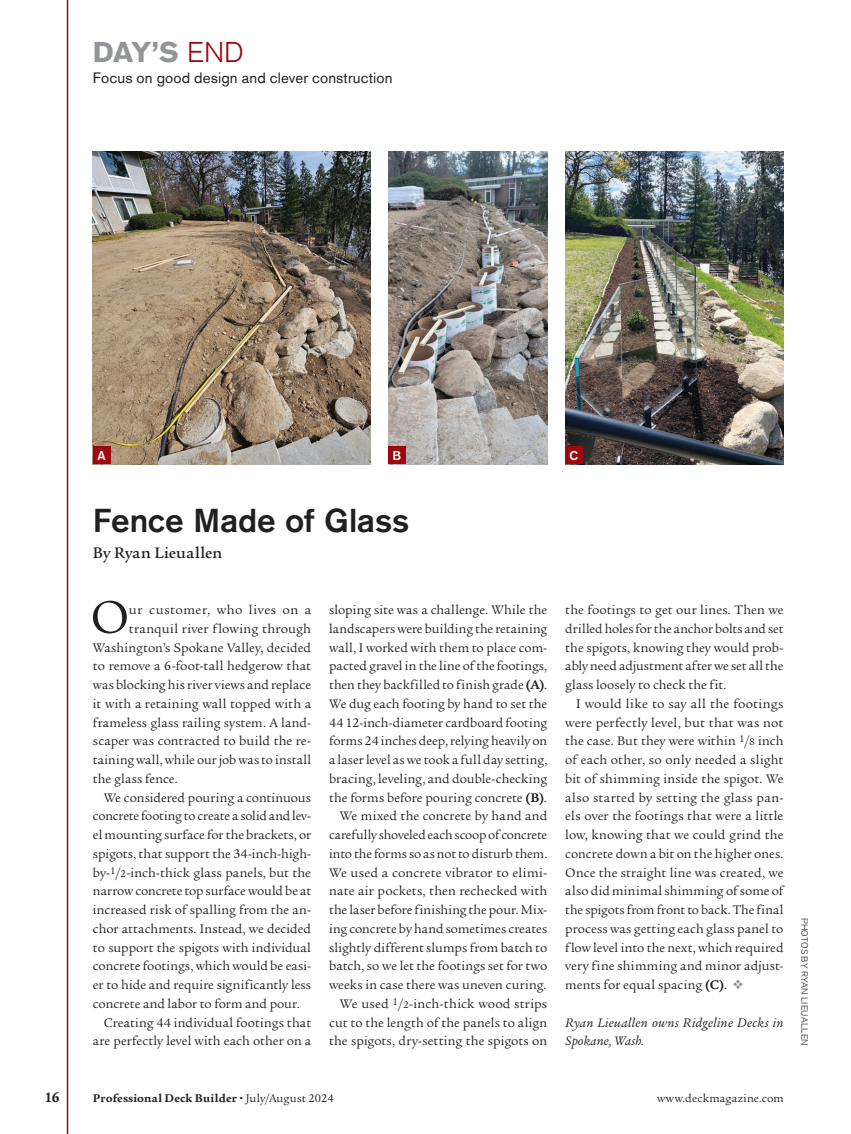
<style>
.page{position:relative;width:851px;height:1134px;background:#fff}
.page>*{position:absolute;margin:0;border:0;box-sizing:border-box;transform-origin:0 0}
.Body_-_Drop_Cap{font:50.1px "Legacy Serif Std";color:#231f20}
.Head_-_Department{font:500 33px "Akzidenz Grotesk Std";letter-spacing:-.005em;color:#231f20}
.Eyebrow_-_Department{font:700 28.5px "Akzidenz Grotesk Std";color:#939598}
.Byline{font:500 16.5px "Legacy Serif Std";letter-spacing:.01em;color:#231f20}
.Tagline_-_lead_page{font:15px "Akzidenz Grotesk Std";letter-spacing:.01em;color:#231f20}
.t1{font:700 15px "Legacy Serif Std";color:#231f20}
.Body_-_Normal{font:13.5px/18.8px "Legacy Serif Std";letter-spacing:.005em;color:#231f20;text-align:justify}
.Body_-_Drop_Cap-2{font:13.5px "Legacy Serif Std";letter-spacing:.01em;color:#231f20}
.Body_-_Italic_no_ind{font:italic 13.5px/18.8px "Legacy Serif Std";letter-spacing:.02em;color:#231f20}
.Body_-_Drop_Cap-3{font:13.5px "Legacy Serif Std";letter-spacing:.04em;color:#231f20}
.Caption{font:500 12.75px "Akzidenz Grotesk Std";color:#fff}
.t2{font:700 12px "Legacy Serif Std";letter-spacing:.015em;color:#231f20}
.t3{font:12px "Legacy Serif Std";letter-spacing:.015em;color:#231f20}
.Credit{font:300 9px "Akzidenz Grotesk Std";letter-spacing:.03em;color:#231f20}
.s1{font-weight:300;color:#9d070d}
.s2{font-size:10.5px}
.s3{font-weight:700}
.s4{color:#939598}
.s5{font-weight:900}
.s6{font-weight:400}
</style>
<div class="page">
<hr style="left:67px;top:0;width:1px;height:1134px;background:#9d070d">
<img style="left:388px;top:151px;width:159px;height:313px">
<img style="left:93px;top:151px;width:277px;height:313px">
<div style="left:93px;top:447px;width:17px;height:17px;background:#9d070d"></div>
<div style="left:388px;top:447px;width:17px;height:17px;background:#9d070d"></div>
<img style="left:565px;top:151px;width:218px;height:313px">
<div style="left:565px;top:447px;width:17px;height:17px;background:#9d070d"></div>
<p class="Eyebrow_-_Department" style="left:93px;top:35px;width:152px">DAY’S <span class="s1">END</span></p>
<p class="Tagline_-_lead_page" style="left:93px;top:69px;width:301px">Focus on good design and clever construction</p>
<p class="Caption" style="left:97px;top:448px;width:10px">A</p>
<p class="Caption" style="left:392px;top:448px;width:10px">B</p>
<p class="Caption" style="left:569px;top:448px;width:10px">C</p>
<p class="Head_-_Department" style="left:93px;top:500px;width:318px">Fence Made of Glass</p>
<p class="Byline" style="left:93px;top:543px;width:131px">By Ryan Lieuallen</p>
<p class="Body_-_Drop_Cap" style="left:90px;top:589px;width:40px">O</p>
<p class="Body_-_Drop_Cap-3" style="left:129px;top:602px;width:184px">ur customer, who lives on a</p>
<p class="Body_-_Drop_Cap-2" style="left:129px;top:621px;width:184px">tranquil river flowing through</p>
<p class="Body_-_Drop_Cap-2" style="left:93px;top:640px;width:220px">Washington’s Spokane Valley, decided</p>
<p class="Body_-_Drop_Cap-2" style="left:93px;top:659px;width:220px">to remove a 6-foot-tall hedgerow that</p>
<p class="Body_-_Drop_Cap-2" style="left:93px;top:677px;width:220px">was blocking his river views and replace</p>
<p class="Body_-_Drop_Cap-2" style="left:93px;top:696px;width:220px">it with a retaining wall topped with a</p>
<p class="Body_-_Drop_Cap-2" style="left:93px;top:715px;width:220px">frameless glass railing system. A land-</p>
<p class="Body_-_Drop_Cap-2" style="left:93px;top:734px;width:220px">scaper was contracted to build the re-</p>
<p class="Body_-_Drop_Cap-2" style="left:93px;top:752px;width:220px">taining wall, while our job was to install</p>
<p class="Body_-_Drop_Cap-2" style="left:93px;top:771px;width:86px">the glass fence.</p>
<p class="Body_-_Normal" style="left:93px;top:788px;width:220px;text-indent:11px">We considered pouring a continuous concrete footing to create a solid and lev&shy;el mounting surface for the brackets, or spigots, that support the 34-inch-high&shy;by-<sup>1</sup>/<span class="s2">2</span>-inch-thick glass panels, but the narrow concrete top surface would be at increased risk of spalling from the an&shy;chor attachments. Instead, we decided to support the spigots with individual concrete footings, which would be easi&shy;er to hide and require significantly less concrete and labor to form and pour.</p>
<p class="Body_-_Normal" style="left:93px;top:1013px;width:220px;text-align:right">Creating 44 individual footings that are perfectly level with each other on a</p>
<p class="Body_-_Normal" style="left:329px;top:601px;width:220px">sloping site was a challenge. While the landscapers were building the retaining wall, I worked with them to place com&shy;pacted gravel in the line of the footings, then they backfilled to finish grade <span class="s3">(A)</span>.<br>We dug each footing by hand to set the 44 12-inch-diameter cardboard footing forms 24 inches deep, relying heavily on a laser level as we took a full day setting, bracing, leveling, and double-checking the forms before pouring concrete <span class="s3">(B)</span>.</p>
<p class="Body_-_Normal" style="left:329px;top:807px;width:220px;text-indent:11px">We mixed the concrete by hand and carefully shoveled each scoop of concrete into the forms so as not to disturb them.<br>We used a concrete vibrator to elimi&shy;nate air pockets, then rechecked with the laser before finishing the pour. Mix&shy;ing concrete by hand sometimes creates slightly different slumps from batch to batch, so we let the footings set for two weeks in case there was uneven curing.</p>
<p class="Body_-_Normal" style="left:329px;top:994px;width:220px;text-indent:11px">We used <sup>1</sup>/<span class="s2">2</span>-inch-thick wood strips cut to the length of the panels to align the spigots, dry-setting the spigots on</p>
<p class="Body_-_Normal" style="left:565px;top:601px;width:220px">the footings to get our lines. Then we drilled holes for the anchor bolts and set the spigots, knowing they would prob&shy;ably need adjustment after we set all the glass loosely to check the fit.</p>
<p class="Body_-_Normal" style="left:565px;top:694px;width:220px;text-indent:11px">I would like to say all the footings were perfectly level, but that was not the case. But they were within <sup>1</sup>/<span class="s2">8</span> inch of each other, so only needed a slight bit of shimming inside the spigot. We also started by setting the glass pan&shy;els over the footings that were a little low, knowing that we could grind the concrete down a bit on the higher ones.<br>Once the straight line was created, we also did minimal shimming of some of the spigots from front to back. The final process was getting each glass panel to flow level into the next, which required very fine shimming and minor adjust&shy;ments for equal spacing <span class="s3">(C)</span>. <span class="s4">❖</span></p>
<p class="Body_-_Italic_no_ind" style="left:565px;top:1013px;width:220px">Ryan Lieuallen owns Ridgeline Decks in<br>Spokane, Wash.</p>
<p class="Credit" style="left:809px;top:918px;width:130px;rotate:90deg">PHOTOS BY RYAN LIEUALLEN</p>
<p class="t1" style="left:45px;top:1088px;width:17px">16</p>
<p class="t2" style="left:93px;top:1091px;width:242px">Professional Deck Builder <span class="s5">•</span> <span class="s6">July/August 2024</span></p>
<p class="t3" style="left:657px;top:1091px;width:128px">www.deckmagazine.com</p>
</div>
